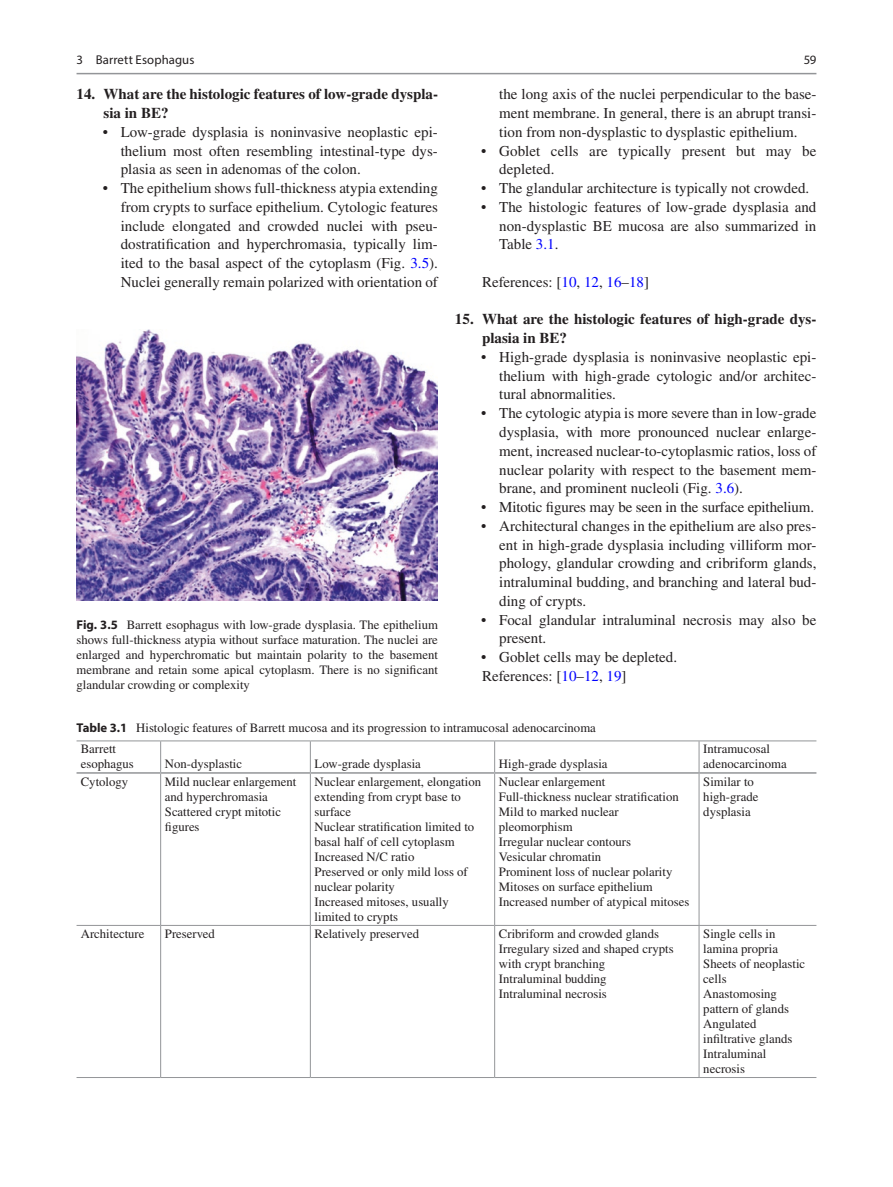
<style>
.page{position:relative;width:893px;height:1187px;background:#fff}
.page>*{position:absolute;margin:0;border:0;box-sizing:border-box;transform-origin:0 0}
.t1{font:15px/18.8px "Times LT Std";color:#231f20;text-align:justify}
.t2{font:700 15px/18.8px "Times LT Std";color:#231f20}
.t3{font:12.75px/15px "Times LT Std";color:#231f20}
.t4{font:12.75px "Myriad Pro Regular 3";letter-spacing:.01em;color:#231f20}
.t5{font:12.75px "Myriad Pro";color:#231f20}
.s1{color:#00f}
.s2{font-family:"Myriad Pro";font-weight:700}
</style>
<div class="page">
<img style="left:77px;top:329px;width:361px;height:271px">
<hr style="left:77px;top:740px;width:84px;height:1px;background:#939598">
<hr style="left:77px;top:772px;width:84px;height:1px;background:#939598">
<hr style="left:699px;top:740px;width:117px;height:1px;background:#939598">
<hr style="left:699px;top:772px;width:117px;height:1px;background:#939598">
<hr style="left:699px;top:925px;width:117px;height:1px;background:#939598">
<hr style="left:699px;top:1077px;width:117px;height:1px;background:#939598">
<hr style="left:77px;top:925px;width:84px;height:1px;background:#939598">
<hr style="left:77px;top:1077px;width:84px;height:1px;background:#939598">
<hr style="left:161px;top:740px;width:149px;height:1px;background:#939598">
<hr style="left:160px;top:741px;width:1px;height:31px;background:#939598">
<hr style="left:161px;top:772px;width:149px;height:1px;background:#939598">
<hr style="left:160px;top:773px;width:1px;height:152px;background:#939598">
<hr style="left:161px;top:925px;width:149px;height:1px;background:#939598">
<hr style="left:160px;top:925px;width:1px;height:152px;background:#939598">
<hr style="left:161px;top:1077px;width:149px;height:1px;background:#939598">
<hr style="left:310px;top:740px;width:185px;height:1px;background:#939598">
<hr style="left:310px;top:741px;width:1px;height:31px;background:#939598">
<hr style="left:310px;top:772px;width:185px;height:1px;background:#939598">
<hr style="left:310px;top:773px;width:1px;height:152px;background:#939598">
<hr style="left:310px;top:925px;width:185px;height:1px;background:#939598">
<hr style="left:310px;top:925px;width:1px;height:152px;background:#939598">
<hr style="left:310px;top:1077px;width:185px;height:1px;background:#939598">
<hr style="left:495px;top:740px;width:204px;height:1px;background:#939598">
<hr style="left:494px;top:741px;width:1px;height:31px;background:#939598">
<hr style="left:699px;top:741px;width:1px;height:31px;background:#939598">
<hr style="left:495px;top:772px;width:204px;height:1px;background:#939598">
<hr style="left:494px;top:773px;width:1px;height:152px;background:#939598">
<hr style="left:699px;top:773px;width:1px;height:152px;background:#939598">
<hr style="left:495px;top:925px;width:204px;height:1px;background:#939598">
<hr style="left:494px;top:925px;width:1px;height:152px;background:#939598">
<hr style="left:699px;top:925px;width:1px;height:152px;background:#939598">
<hr style="left:495px;top:1077px;width:204px;height:1px;background:#939598">
<hr style="left:77px;top:73px;width:739px;height:1px;background:#939598">
<p class="t4" style="left:77px;top:52px;width:119px">3 Barrett Esophagus</p>
<p class="t5" style="left:804px;top:52px;width:14px">59</p>
<p class="t2" style="left:104px;top:85px;width:336px;text-indent:-27px">14. What are the histologic features of low-grade dyspla&shy;sia in BE?</p>
<p class="t1" style="left:121px;top:122px;width:319px;text-indent:-18px">• Low-grade dysplasia is noninvasive neoplastic epi&shy;thelium most often resembling intestinal-type dys&shy;plasia as seen in adenomas of the colon.</p>
<p class="t1" style="left:121px;top:179px;width:319px;text-indent:-18px">• The epithelium shows full-thickness atypia extending from crypts to surface epithelium. Cytologic features include elongated and crowded nuclei with pseu&shy;dostratification and hyperchromasia, typically lim&shy;ited to the basal aspect of the cytoplasm (Fig. <span class="s1">3.5</span>).<br>Nuclei generally remain polarized with orientation of</p>
<p class="t1" style="left:499px;top:85px;width:319px">the long axis of the nuclei perpendicular to the base&shy;ment membrane. In general, there is an abrupt transi&shy;tion from non-dysplastic to dysplastic epithelium.</p>
<p class="t1" style="left:499px;top:141px;width:319px;text-indent:-18px">• Goblet cells are typically present but may be depleted.</p>
<p class="t1" style="left:481px;top:179px;width:329px">• The glandular architecture is typically not crowded.</p>
<p class="t1" style="left:499px;top:197px;width:319px;text-indent:-18px">• The histologic features of low-grade dysplasia and non-dysplastic BE mucosa are also summarized in Table <span class="s1">3.1</span>.</p>
<p class="t1" style="left:482px;top:272px;width:169px">References: [<span class="s1">10</span>, <span class="s1">12</span>, <span class="s1">16</span>–<span class="s1">18</span>]</p>
<p class="t2" style="left:482px;top:310px;width:336px;text-indent:-27px">15. What are the histologic features of high-grade dys&shy;plasia in BE?</p>
<p class="t1" style="left:499px;top:347px;width:319px;text-indent:-18px">• High-grade dysplasia is noninvasive neoplastic epi&shy;thelium with high-grade cytologic and/or architec&shy;tural abnormalities.</p>
<p class="t1" style="left:499px;top:404px;width:319px;text-indent:-18px">• The cytologic atypia is more severe than in low-grade dysplasia, with more pronounced nuclear enlarge&shy;ment, increased nuclear-to-cytoplasmic ratios, loss of nuclear polarity with respect to the basement mem&shy;brane, and prominent nucleoli (Fig. <span class="s1">3.6</span>).</p>
<p class="t1" style="left:481px;top:497px;width:334px">• Mitotic figures may be seen in the surface epithelium.</p>
<p class="t1" style="left:499px;top:516px;width:319px;text-indent:-18px">• Architectural changes in the epithelium are also pres&shy;ent in high-grade dysplasia including villiform mor&shy;phology, glandular crowding and cribriform glands, intraluminal budding, and branching and lateral bud&shy;ding of crypts.</p>
<p class="t1" style="left:499px;top:610px;width:319px;text-indent:-18px">• Focal glandular intraluminal necrosis may also be present.</p>
<p class="t1" style="left:481px;top:647px;width:197px">• Goblet cells may be depleted.<br>References: [<span class="s1">10</span>–<span class="s1">12</span>, <span class="s1">19</span>]</p>
<p class="t3" style="left:77px;top:617px;width:363px;text-align:justify"><span class="s2">Fig. 3.5</span> Barrett esophagus with low-grade dysplasia. The epithelium shows full-thickness atypia without surface maturation. The nuclei are enlarged and hyperchromatic but maintain polarity to the basement membrane and retain some apical cytoplasm. There is no significant glandular crowding or complexity</p>
<p class="t3" style="left:81px;top:716px;width:517px;line-height:21.8px;text-indent:-4px"><span class="s2">Table 3.1</span> Histologic features of Barrett mucosa and its progression to intramucosal adenocarcinoma<br>Barrett</p>
<p class="t3" style="left:81px;top:756px;width:55px">esophagus</p>
<p class="t3" style="left:165px;top:756px;width:79px">Non-dysplastic</p>
<p class="t3" style="left:315px;top:756px;width:108px">Low-grade dysplasia</p>
<p class="t3" style="left:499px;top:756px;width:110px">High-grade dysplasia</p>
<p class="t3" style="left:703px;top:741px;width:85px">Intramucosal adenocarcinoma</p>
<p class="t3" style="left:81px;top:773px;width:49px">Cytology</p>
<p class="t3" style="left:165px;top:773px;width:133px">Mild nuclear enlargement and hyperchromasia<br>Scattered crypt mitotic figures</p>
<p class="t3" style="left:315px;top:773px;width:168px">Nuclear enlargement, elongation extending from crypt base to surface<br>Nuclear stratification limited to basal half of cell cytoplasm<br>Increased N/C ratio<br>Preserved or only mild loss of nuclear polarity<br>Increased mitoses, usually limited to crypts</p>
<p class="t3" style="left:499px;top:773px;width:192px">Nuclear enlargement<br>Full-thickness nuclear stratification<br>Mild to marked nuclear pleomorphism<br>Irregular nuclear contours<br>Vesicular chromatin<br>Prominent loss of nuclear polarity<br>Mitoses on surface epithelium<br>Increased number of atypical mitoses</p>
<p class="t3" style="left:703px;top:773px;width:57px">Similar to high-grade dysplasia</p>
<p class="t3" style="left:81px;top:925px;width:65px">Architecture</p>
<p class="t3" style="left:165px;top:925px;width:52px">Preserved</p>
<p class="t3" style="left:315px;top:925px;width:106px">Relatively preserved</p>
<p class="t3" style="left:499px;top:925px;width:176px">Cribriform and crowded glands<br>Irregulary sized and shaped crypts with crypt branching<br>Intraluminal budding<br>Intraluminal necrosis</p>
<p class="t3" style="left:703px;top:925px;width:103px">Single cells in lamina propria<br>Sheets of neoplastic cells<br>Anastomosing pattern of glands<br>Angulated infiltrative glands<br>Intraluminal necrosis</p>
</div>
